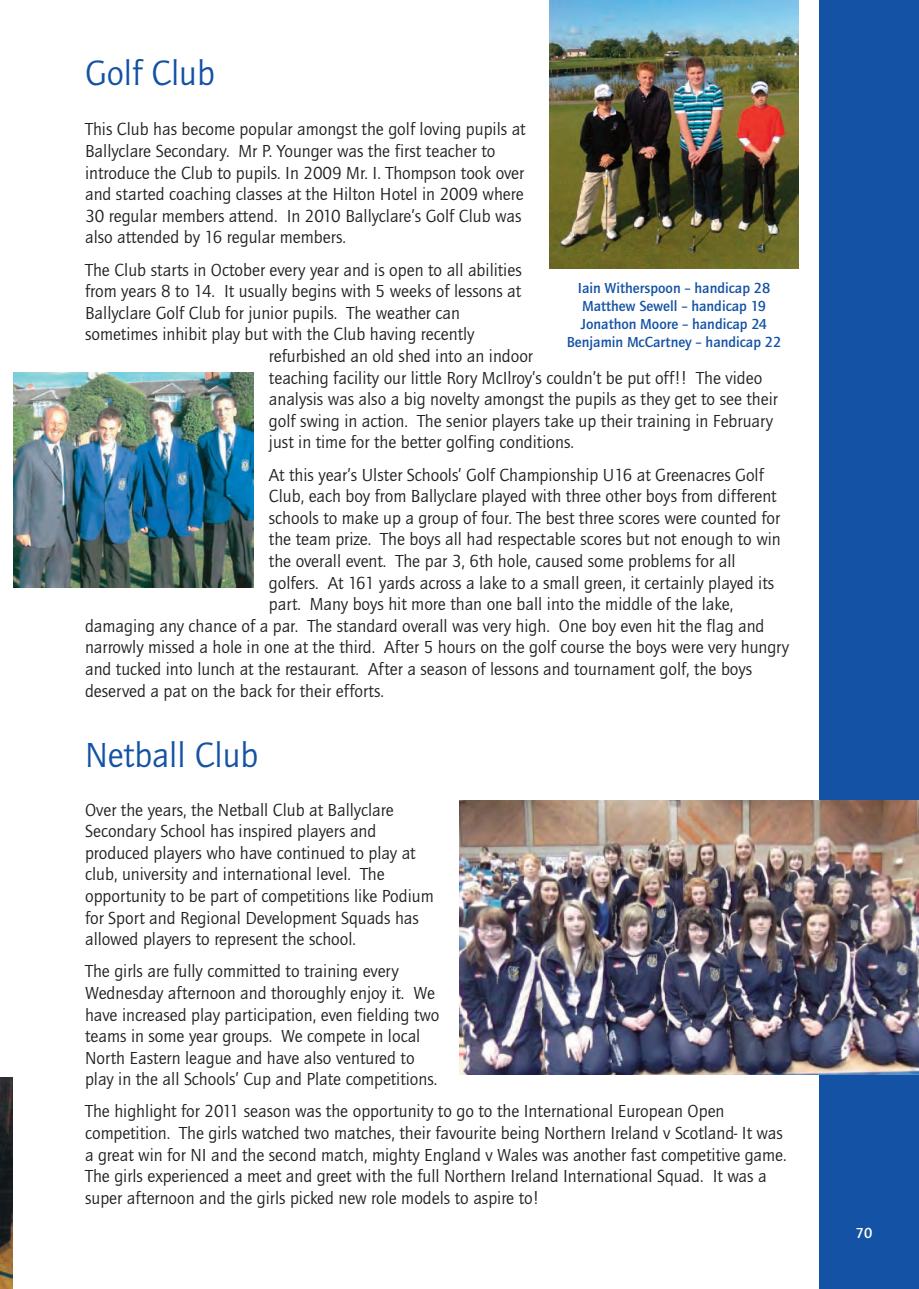
<style>
.page{position:relative;width:919px;height:1289px;background:#fff}
.page>*{position:absolute;margin:0;border:0;box-sizing:border-box;transform-origin:0 0}
.t1{font:36px "Quay Itc T";color:#1352a4}
.t2{font:18px/21.6px "Quay Itc T";color:#231f20}
.t3{font:700 15px/18px "Quay Itc T";color:#1352a4;text-align:center}
.t4{font:700 15px "Quay Itc T";color:#fff}
</style>
<div class="page">
<div style="left:819px;top:0;width:99px;height:1288px;background:#1352a4"></div>
<img style="left:0;top:1077px;width:13px;height:211px">
<img style="left:549px;top:0;width:249px;height:268px">
<img style="left:459px;top:800px;width:459px;height:274px">
<img style="left:13px;top:372px;width:241px;height:215px">
<h1 class="t1" style="left:85px;top:51px;width:131px">Golf Club</h1>
<p class="t2" style="left:85px;top:118px;width:442px">This Club has become popular amongst the golf loving pupils at Ballyclare Secondary. Mr P. Younger was the first teacher to introduce the Club to pupils. In 2009 Mr. I. Thompson took over and started coaching classes at the Hilton Hotel in 2009 where 30 regular members attend. In 2010 Ballyclare’s Golf Club was also attended by 16 regular members.</p>
<p class="t2" style="left:85px;top:258px;width:438px">The Club starts in October every year and is open to all abilities</p>
<p class="t2" style="left:85px;top:280px;width:437px">from years 8 to 14. It usually begins with 5 weeks of lessons at</p>
<p class="t2" style="left:85px;top:302px;width:376px">Ballyclare Golf Club for junior pupils. The weather can</p>
<p class="t2" style="left:85px;top:323px;width:391px">sometimes inhibit play but with the Club having recently</p>
<p class="t2" style="left:269px;top:345px;width:266px">refurbished an old shed into an indoor</p>
<p class="t2" style="left:269px;top:366px;width:495px">teaching facility our little Rory McIlroy’s couldn’t be put off!! The video</p>
<p class="t2" style="left:269px;top:388px;width:510px">analysis was also a big novelty amongst the pupils as they get to see their</p>
<p class="t2" style="left:269px;top:410px;width:506px">golf swing in action. The senior players take up their training in February</p>
<p class="t2" style="left:269px;top:431px;width:306px">just in time for the better golfing conditions.</p>
<p class="t2" style="left:269px;top:463px;width:496px">At this year’s Ulster Schools’ Golf Championship U16 at Greenacres Golf</p>
<p class="t2" style="left:269px;top:485px;width:509px">Club, each boy from Ballyclare played with three other boys from different</p>
<p class="t2" style="left:269px;top:506px;width:512px">schools to make up a group of four. The best three scores were counted for</p>
<p class="t2" style="left:269px;top:528px;width:513px">the team prize. The boys all had respectable scores but not enough to win</p>
<p class="t2" style="left:269px;top:550px;width:468px">the overall event. The par 3, 6th hole, caused some problems for all</p>
<p class="t2" style="left:269px;top:571px;width:506px">golfers. At 161 yards across a lake to a small green, it certainly played its</p>
<p class="t2" style="left:269px;top:593px;width:466px">part. Many boys hit more than one ball into the middle of the lake,</p>
<p class="t2" style="left:85px;top:615px;width:680px">damaging any chance of a par. The standard overall was very high. One boy even hit the flag and</p>
<p class="t2" style="left:85px;top:636px;width:705px">narrowly missed a hole in one at the third. After 5 hours on the golf course the boys were very hungry</p>
<p class="t2" style="left:85px;top:658px;width:668px">and tucked into lunch at the restaurant. After a season of lessons and tournament golf, the boys</p>
<p class="t2" style="left:85px;top:679px;width:300px">deserved a pat on the back for their efforts.</p>
<p class="t3" style="left:566px;top:279px;width:216px">Iain Witherspoon – handicap 28<br>Matthew Sewell – handicap 19<br>Jonathon Moore – handicap 24<br>Benjamin McCartney – handicap 22</p>
<h1 class="t1" style="left:85px;top:733px;width:175px">Netball Club</h1>
<p class="t2" style="left:85px;top:798px;width:350px">Over the years, the Netball Club at Ballyclare Secondary School has inspired players and produced players who have continued to play at club, university and international level. The opportunity to be part of competitions like Podium for Sport and Regional Development Squads has allowed players to represent the school.</p>
<p class="t2" style="left:85px;top:960px;width:356px">The girls are fully committed to training every Wednesday afternoon and thoroughly enjoy it. We have increased play participation, even fielding two teams in some year groups. We compete in local North Eastern league and have also ventured to play in the all Schools’ Cup and Plate competitions.</p>
<p class="t2" style="left:85px;top:1100px;width:703px">The highlight for 2011 season was the opportunity to go to the International European Open competition. The girls watched two matches, their favourite being Northern Ireland v Scotland- It was a great win for NI and the second match, mighty England v Wales was another fast competitive game.<br>The girls experienced a meet and greet with the full Northern Ireland International Squad. It was a super afternoon and the girls picked new role models to aspire to!</p>
<p class="t4" style="left:855px;top:1223px;width:18px">70</p>
</div>
